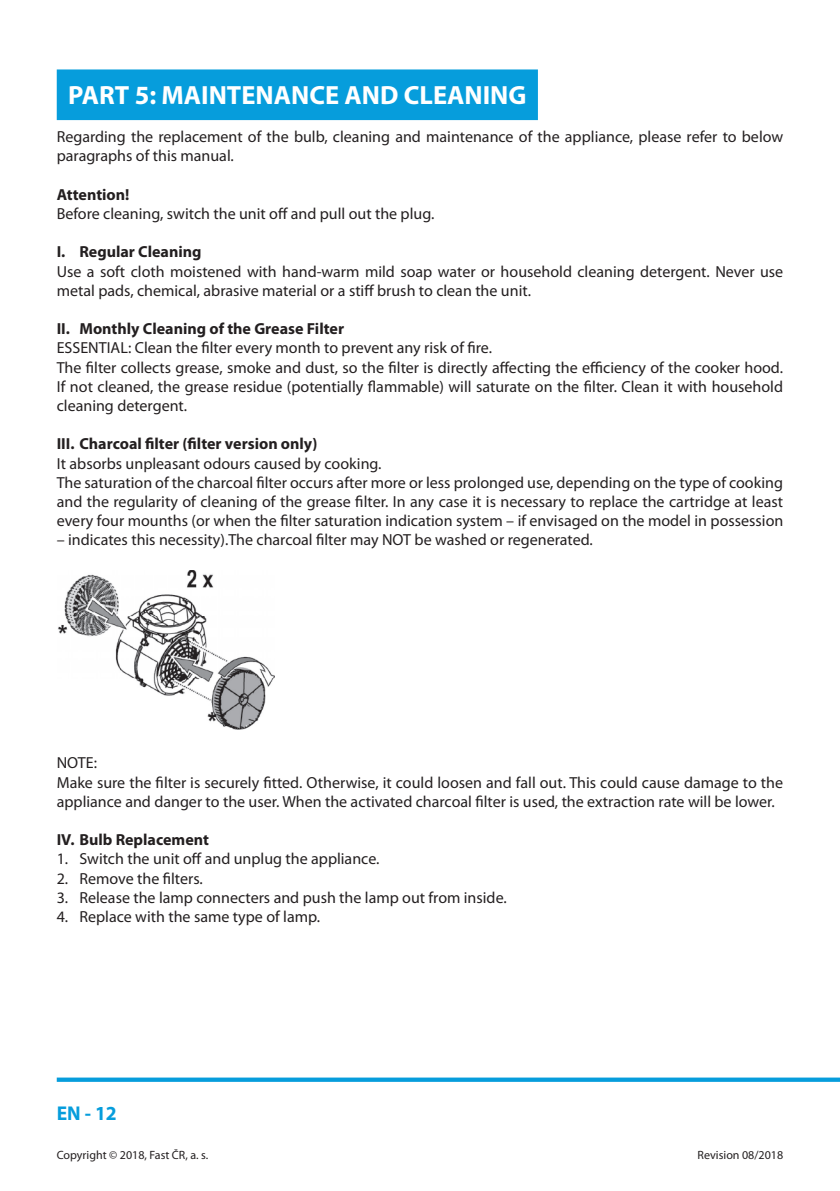
<style>
.page{position:relative;width:840px;height:1191px;background:#fff}
.page>*{position:absolute;margin:0;border:0;box-sizing:border-box;transform-origin:0 0}
.Nadpis_13_2{font:700 26.4px "Myriad Pro";color:#fff}
.t1{font:700 20px "Myriad Pro";color:#069ddc}
.Základný_8{font:16px/19.2px "Myriad Pro";color:#231f20}
.Odsadený_8{font:16px "Myriad Pro";color:#231f20}
.Odsadený_8-2{font:700 16px "Myriad Pro";color:#231f20}
.Základný_8-2{font:700 16px "Myriad Pro";color:#231f20}
.t2{font:12px "Myriad Pro";color:#231f20}
</style>
<div class="page">
<svg style="left:57px;top:1077px;width:782px;height:4px;background:#29aae0"></svg>
<div style="left:57px;top:69px;width:480px;height:51px;background:#069ddc"></div>
<img style="left:58px;top:570px;width:217px;height:159px">
<p class="Nadpis_13_2" style="left:68px;top:77px;width:459px">PART 5: MAINTENANCE AND CLEANING</p>
<p class="Základný_8" style="left:57px;top:127px;width:727px">Regarding the replacement of the bulb, cleaning and maintenance of the appliance, please refer to below paragraphs of this manual.</p>
<p class="Základný_8-2" style="left:57px;top:184px;width:74px">Attention!</p>
<p class="Základný_8" style="left:57px;top:204px;width:379px">Before cleaning, switch the unit off and pull out the plug.</p>
<p class="Odsadený_8-2" style="left:57px;top:241px;width:146px">I. Regular Cleaning</p>
<p class="Základný_8" style="left:57px;top:261px;width:727px">Use a soft cloth moistened with hand-warm mild soap water or household cleaning detergent. Never use metal pads, chemical, abrasive material or a stiff brush to clean the unit.</p>
<p class="Odsadený_8-2" style="left:57px;top:318px;width:289px">II. Monthly Cleaning of the Grease Filter</p>
<p class="Základný_8" style="left:57px;top:338px;width:436px">ESSENTIAL: Clean the filter every month to prevent any risk of fire.</p>
<p class="Základný_8" style="left:57px;top:357px;width:727px;text-align:justify">The filter collects grease, smoke and dust, so the filter is directly affecting the efficiency of the cooker hood.<br>If not cleaned, the grease residue (potentially flammable) will saturate on the filter. Clean it with household cleaning detergent.</p>
<p class="Odsadený_8-2" style="left:57px;top:433px;width:262px">III. Charcoal filter (filter version only)</p>
<p class="Základný_8" style="left:57px;top:453px;width:326px">It absorbs unpleasant odours caused by cooking.</p>
<p class="Základný_8" style="left:57px;top:472px;width:727px;text-align:justify">The saturation of the charcoal filter occurs after more or less prolonged use, depending on the type of cooking and the regularity of cleaning of the grease filter. In any case it is necessary to replace the cartridge at least every four mounths (or when the filter saturation indication system – if envisaged on the model in possession</p>
<p class="Základný_8" style="left:57px;top:530px;width:537px">– indicates this necessity).The charcoal filter may NOT be washed or regenerated.</p>
<p class="Základný_8" style="left:57px;top:753px;width:42px">NOTE:</p>
<p class="Základný_8" style="left:57px;top:772px;width:727px">Make sure the filter is securely fitted. Otherwise, it could loosen and fall out. This could cause damage to the appliance and danger to the user. When the activated charcoal filter is used, the extraction rate will be lower.</p>
<p class="Odsadený_8-2" style="left:57px;top:829px;width:154px">IV. Bulb Replacement</p>
<p class="Odsadený_8" style="left:57px;top:849px;width:324px">1. Switch the unit off and unplug the appliance.</p>
<p class="Odsadený_8" style="left:57px;top:868px;width:147px">2. Remove the filters.</p>
<p class="Odsadený_8" style="left:57px;top:887px;width:451px">3. Release the lamp connecters and push the lamp out from inside.</p>
<p class="Odsadený_8" style="left:57px;top:906px;width:265px">4. Replace with the same type of lamp.</p>
<p class="t1" style="left:57px;top:1099px;width:61px">EN - 12</p>
<p class="t2" style="left:57px;top:1147px;width:153px">Copyright © 2018, Fast ČR, a. s.</p>
<p class="t2" style="left:697px;top:1147px;width:87px">Revision 08/2018</p>
</div>
